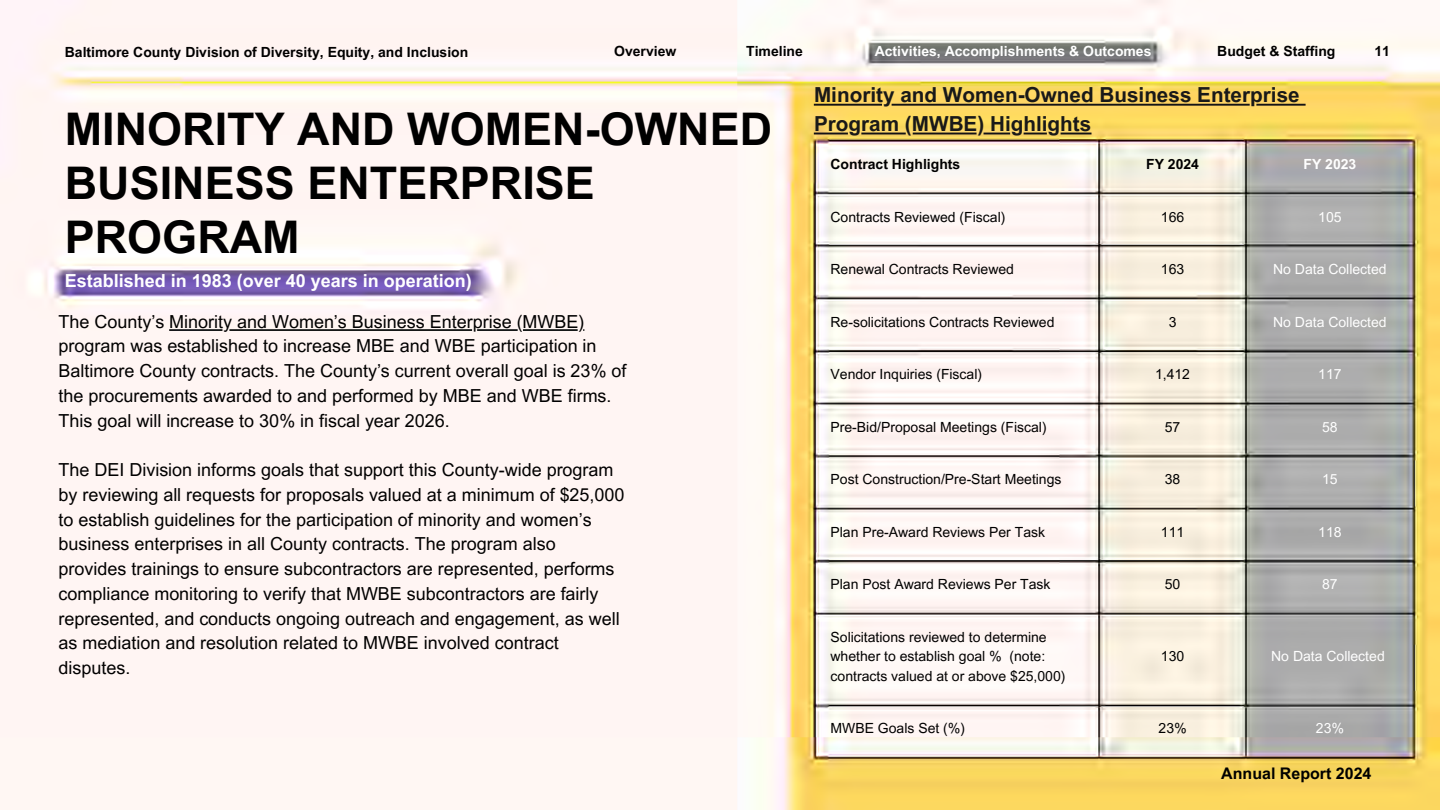
<style>
.page{position:relative;width:1440px;height:810px;background:#fff}
.page>*{position:absolute;margin:0;border:0;box-sizing:border-box;transform-origin:0 0}
.t1{font:700 45px/54px "Arial MT Pro";color:#000}
.t2{font:700 20.7px "Arial MT Pro";color:#191919}
.t3{font:18px/24.8px "Arial MT Pro";color:#000}
.t4{font:700 18px "Arial MT Pro";color:#fff}
.t5{font:700 16px "Arial MT Pro";color:#000}
.t6{font:14px "Arial MT Pro";color:#000}
.t7{font:700 14px "Arial MT Pro";color:#000}
.t8{font:14px "Arial MT Pro";color:#fff}
.t9{font:700 14px "Arial MT Pro";color:#fff}
</style>
<div class="page">
<img style="left:0;top:0;width:1440px;height:810px">
<p class="t7" style="left:65px;top:46px;width:405px">Baltimore County Division of Diversity, Equity, and Inclusion</p>
<p class="t7" style="left:614px;top:46px;width:64px">Overview</p>
<p class="t7" style="left:746px;top:46px;width:58px">Timeline</p>
<p class="t9" style="left:875px;top:46px;width:278px">Activities, Accomplishments &amp; Outcomes</p>
<p class="t7" style="left:1217px;top:46px;width:120px">Budget &amp; Staffing</p>
<p class="t7" style="left:1374px;top:46px;width:17px">11</p>
<h2 class="t2" style="left:814px;top:87px;width:487px">Minority and Women-Owned Business Enterprise</h2>
<p class="t1" style="left:65px;top:108px;width:709px">MINORITY AND WOMEN-OWNED<br>BUSINESS ENTERPRISE<br>PROGRAM</p>
<p class="t4" style="left:65px;top:274px;width:409px">Established in 1983 (over 40 years in operation)</p>
<p class="t3" style="left:59px;top:311px;width:570px">The County’s Minority and Women’s Business Enterprise (MWBE) program was established to increase MBE and WBE participation in Baltimore County contracts. The County’s current overall goal is 23% of the procurements awarded to and performed by MBE and WBE firms.<br>This goal will increase to 30% in fiscal year 2026.</p>
<p class="t3" style="left:59px;top:460px;width:568px">The DEI Division informs goals that support this County-wide program by reviewing all requests for proposals valued at a minimum of $25,000 to establish guidelines for the participation of minority and women’s business enterprises in all County contracts. The program also provides trainings to ensure subcontractors are represented, performs compliance monitoring to verify that MWBE subcontractors are fairly represented, and conducts ongoing outreach and engagement, as well as mediation and resolution related to MWBE involved contract disputes.</p>
<h2 class="t2" style="left:814px;top:116px;width:279px">Program (MWBE) Highlights</h2>
<p class="t7" style="left:831px;top:159px;width:131px">Contract Highlights</p>
<p class="t7" style="left:1146px;top:159px;width:54px">FY 2024</p>
<p class="t6" style="left:831px;top:211px;width:176px">Contracts Reviewed (Fiscal)</p>
<p class="t6" style="left:1161px;top:211px;width:25px">166</p>
<p class="t6" style="left:831px;top:264px;width:185px">Renewal Contracts Reviewed</p>
<p class="t6" style="left:1161px;top:264px;width:25px">163</p>
<p class="t9" style="left:1304px;top:159px;width:54px">FY 2023</p>
<p class="t8" style="left:1318px;top:211px;width:25px">105</p>
<p class="t8" style="left:1273px;top:264px;width:115px">No Data Collected</p>
<p class="t6" style="left:831px;top:316px;width:225px">Re-solicitations Contracts Reviewed</p>
<p class="t6" style="left:1169px;top:316px;width:9px">3</p>
<p class="t8" style="left:1273px;top:316px;width:115px">No Data Collected</p>
<p class="t6" style="left:831px;top:369px;width:153px">Vendor Inquiries (Fiscal)</p>
<p class="t6" style="left:1155px;top:369px;width:37px">1,412</p>
<p class="t6" style="left:831px;top:421px;width:218px">Pre-Bid/Proposal Meetings (Fiscal)</p>
<p class="t6" style="left:1165px;top:421px;width:17px">57</p>
<p class="t6" style="left:831px;top:474px;width:233px">Post Construction/Pre-Start Meetings</p>
<p class="t6" style="left:1165px;top:474px;width:17px">38</p>
<p class="t6" style="left:831px;top:526px;width:216px">Plan Pre-Award Reviews Per Task</p>
<p class="t6" style="left:1161px;top:526px;width:25px">111</p>
<p class="t8" style="left:1318px;top:369px;width:25px">117</p>
<p class="t8" style="left:1322px;top:421px;width:17px">58</p>
<p class="t8" style="left:1322px;top:474px;width:17px">15</p>
<p class="t8" style="left:1318px;top:526px;width:25px">118</p>
<p class="t6" style="left:831px;top:579px;width:222px">Plan Post Award Reviews Per Task</p>
<p class="t6" style="left:1165px;top:579px;width:17px">50</p>
<p class="t8" style="left:1322px;top:579px;width:17px">87</p>
<p class="t6" style="left:831px;top:631px;width:218px">Solicitations reviewed to determine</p>
<p class="t6" style="left:831px;top:651px;width:216px">whether to establish goal % (note:</p>
<p class="t6" style="left:1161px;top:651px;width:25px">130</p>
<p class="t6" style="left:831px;top:670px;width:236px">contracts valued at or above $25,000)</p>
<p class="t8" style="left:1271px;top:651px;width:115px">No Data Collected</p>
<p class="t6" style="left:831px;top:723px;width:136px">MWBE Goals Set (%)</p>
<p class="t6" style="left:1159px;top:723px;width:30px">23%</p>
<p class="t8" style="left:1316px;top:723px;width:30px">23%</p>
<p class="t5" style="left:1221px;top:768px;width:152px">Annual Report 2024</p>
</div>
